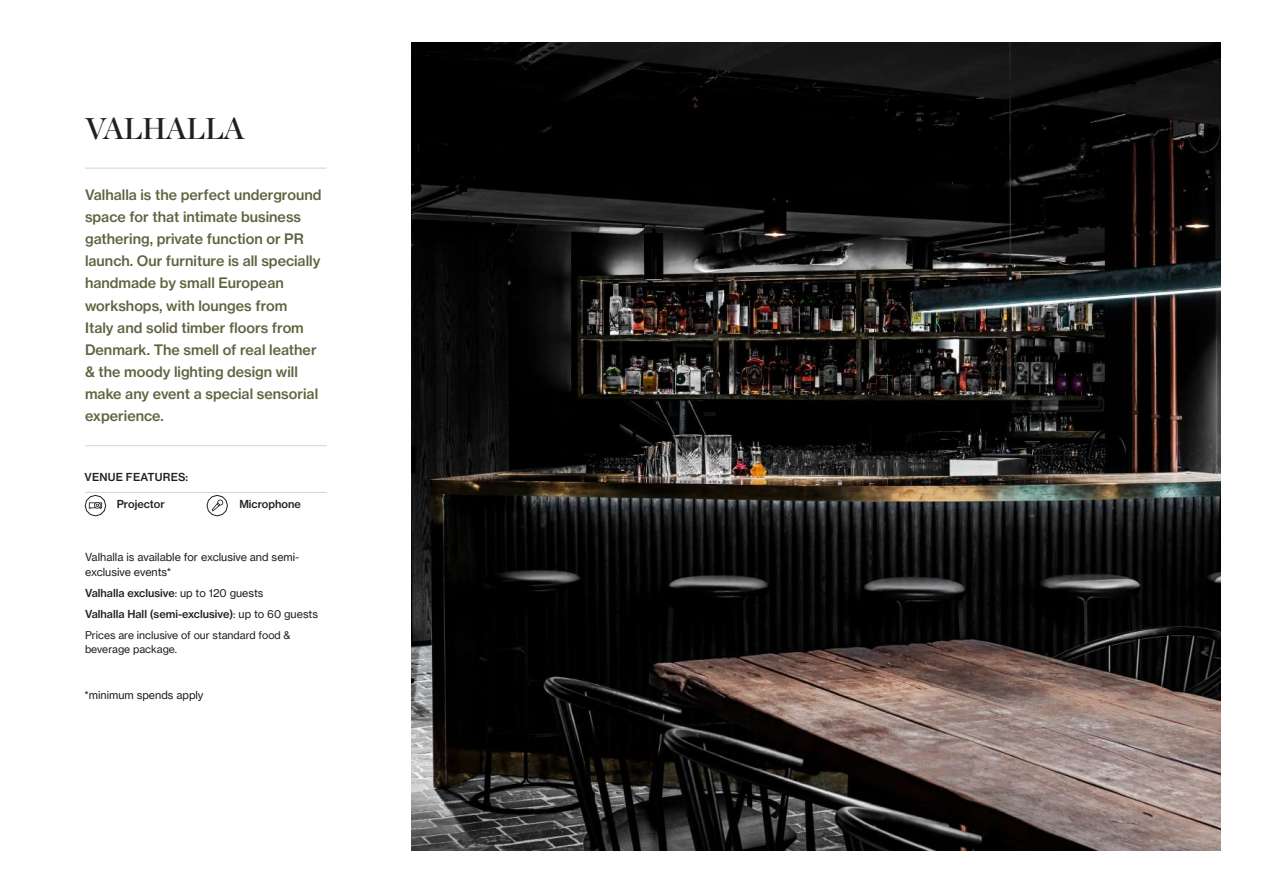
<style>
.page{position:relative;width:1263px;height:893px;background:#fff}
.page>*{position:absolute;margin:0;border:0;box-sizing:border-box;transform-origin:0 0}
.t1{font:30px "Chronicle Display Semi";letter-spacing:-.02em;color:#231f20}
.t2{font:14.25px/22.2px "N Haas Grotesk TX Pro 65 Md";color:#626240}
.t3{font:10.8px/21px "N Haas Grotesk TX Pro 65 Md";color:#231f20}
.t4{font:10.8px/14.7px "N Haas Grotesk TX Pro 55 Rg";color:#231f20}
.t5{font:10.5px/14.7px "N Haas Grotesk TX Pro 55 Rg";color:#231f20}
.s1{font-family:"N Haas Grotesk TX Pro 55 Rg"}
</style>
<div class="page">
<img style="left:412px;top:43px;width:808px;height:807px">
<hr style="left:85px;top:492px;width:242px;height:1px;background:#d1d3d4">
<svg style="left:85px;top:495px;width:21px;height:21px"></svg>
<svg style="left:206px;top:495px;width:22px;height:21px"></svg>
<hr style="left:85px;top:168px;width:242px;height:1px;background:#d1d3d4">
<hr style="left:85px;top:445px;width:242px;height:1px;background:#d1d3d4">
<h1 class="t1" style="left:85px;top:105px;width:161px">VALHALLA</h1>
<p class="t2" style="left:85px;top:184px;width:238px">Valhalla is the perfect underground space for that intimate business gathering, private function or PR launch. Our furniture is all specially handmade by small European workshops, with lounges from<br>Italy and solid timber floors from<br>Denmark. The smell of real leather &amp; the moody lighting design will make any event a special sensorial experience.</p>
<p class="t3" style="left:85px;top:466px;width:105px">VENUE FEATURES:</p>
<p class="t3" style="left:117px;top:494px;width:50px">Projector</p>
<p class="t3" style="left:239px;top:494px;width:63px">Microphone</p>
<p class="t4" style="left:85px;top:550px;width:216px">Valhalla is available for exclusive and semi&shy;exclusive events*</p>
<p class="t3" style="left:85px;top:582px;width:235px">Valhalla exclusive<span class="s1">: up to 120 guests<br></span>Valhalla Hall (semi-exclusive)<span class="s1">: up to 60 guests</span></p>
<p class="t5" style="left:85px;top:628px;width:207px">Prices are inclusive of our standard food &amp; beverage package.</p>
<p class="t4" style="left:84px;top:687px;width:121px">*minimum spends apply</p>
</div>
